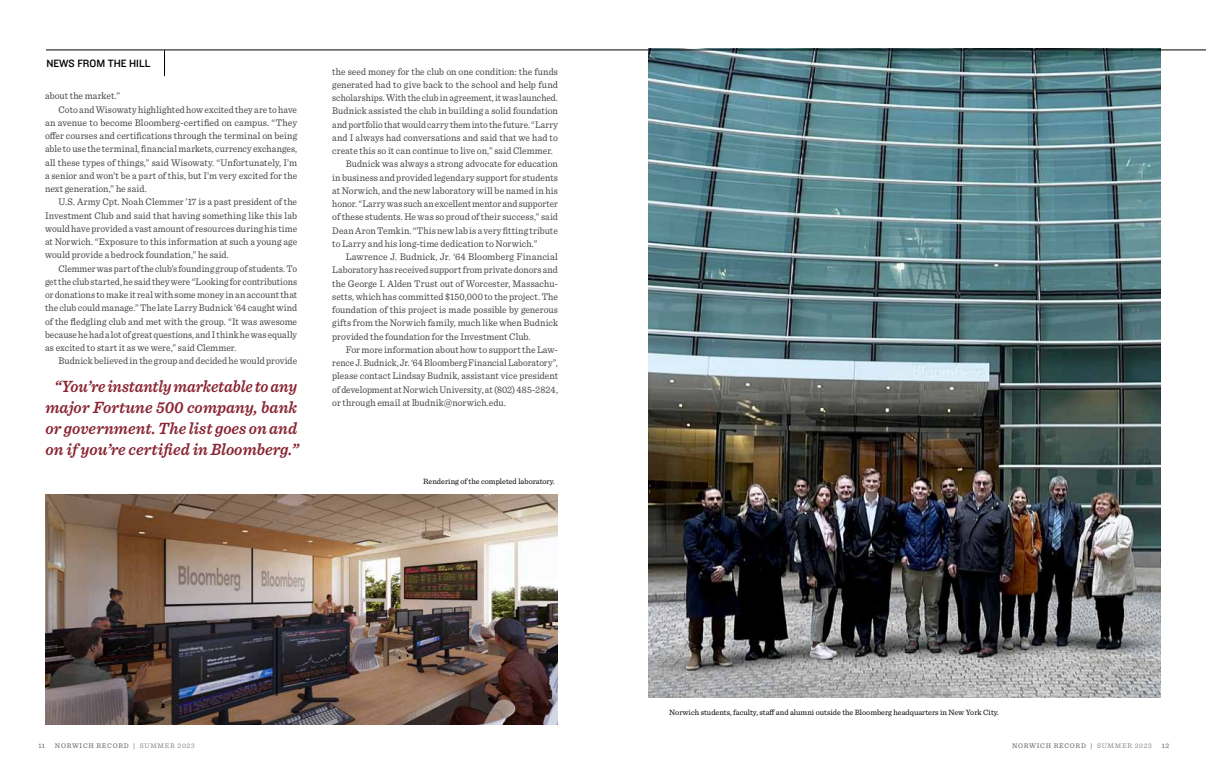
<style>
.page{position:relative;width:1206px;height:774px;background:#fff}
.page>*{position:absolute;margin:0;border:0;box-sizing:border-box;transform-origin:0 0}
.t1{font:italic 600 17px/21px "Sentinel";color:#8a2432;text-align:center;scale:.92 1}
.t2{font:11px "Knockout HTF31 Junior Middlewt";color:#000}
.t3{font:10px "Sentinel";letter-spacing:.005em;color:#414042;scale:.95 1}
.t4{font:10px "Sentinel";letter-spacing:.005em;color:#414042;scale:.94 1}
.t5{font:10px "Sentinel";letter-spacing:.005em;color:#414042;scale:.93 1}
.t6{font:10px "Sentinel";letter-spacing:.005em;color:#414042;scale:.92 1}
.t7{font:10px "Sentinel";letter-spacing:.005em;color:#414042}
.t8{font:10px "Sentinel";letter-spacing:.005em;color:#414042;scale:.96 1}
.t9{font:8px "Sentinel";color:#000}
.t10{font:7px "Sentinel";letter-spacing:.1em;color:#58595b}
.s1{color:#808285}
</style>
<div class="page">
<img style="left:45px;top:494px;width:513px;height:230px">
<img style="left:648px;top:49px;width:513px;height:648px">
<hr style="left:46px;top:50px;width:1160px;height:1px;background:#000">
<svg style="left:164px;top:50px;width:1px;height:26px"></svg>
<p class="t2" style="left:46px;top:58px;width:106px">NEWS FROM THE HILL</p>
<p class="t3" style="left:45px;top:89px;width:81px">about the market.”</p>
<p class="t4" style="left:58px;top:102px;width:255px">Coto and Wisowaty highlighted how excited they are to have</p>
<p class="t7" style="left:45px;top:115px;width:254px">an avenue to become Bloomberg-certified on campus. “They</p>
<p class="t3" style="left:45px;top:128px;width:267px">offer courses and certifications through the terminal on being</p>
<p class="t4" style="left:45px;top:142px;width:270px">able to use the terminal, financial markets, currency exchanges,</p>
<p class="t3" style="left:45px;top:155px;width:267px">all these types of things,” said Wisowaty. “Unfortunately, I’m</p>
<p class="t3" style="left:45px;top:168px;width:267px">a senior and won’t be a part of this, but I’m very excited for the</p>
<p class="t3" style="left:45px;top:181px;width:109px">next generation,” he said.</p>
<p class="t3" style="left:58px;top:195px;width:253px">U.S. Army Cpt. Noah Clemmer ’17 is a past president of the</p>
<p class="t3" style="left:45px;top:208px;width:267px">Investment Club and said that having something like this lab</p>
<p class="t4" style="left:45px;top:221px;width:270px">would have provided a vast amount of resources during his time</p>
<p class="t3" style="left:45px;top:234px;width:267px">at Norwich. “Exposure to this information at such a young age</p>
<p class="t3" style="left:45px;top:248px;width:195px">would provide a bedrock foundation,” he said.</p>
<p class="t5" style="left:58px;top:261px;width:258px">Clemmer was part of the club’s founding group of students. To</p>
<p class="t5" style="left:45px;top:274px;width:273px">get the club started, he said they were “Looking for contributions</p>
<p class="t4" style="left:45px;top:287px;width:270px">or donations to make it real with some money in an account that</p>
<p class="t4" style="left:45px;top:301px;width:270px">the club could manage.” The late Larry Budnick ’64 caught wind</p>
<p class="t3" style="left:45px;top:314px;width:267px">of the fledgling club and met with the group. “It was awesome</p>
<p class="t5" style="left:45px;top:327px;width:273px">because he had a lot of great questions, and I think he was equally</p>
<p class="t3" style="left:45px;top:340px;width:203px">as excited to start it as we were,” said Clemmer.</p>
<p class="t3" style="left:58px;top:354px;width:253px">Budnick believed in the group and decided he would provide</p>
<h1 class="t1" style="left:45px;top:375px;width:277px">“You’re instantly marketable to any major Fortune 500 company, bank or government. The list goes on and on if you’re certified in Bloomberg.”</h1>
<p class="t3" style="left:332px;top:64px;width:239px">the seed money for the club on one condition: the funds</p>
<p class="t8" style="left:332px;top:77px;width:237px">generated had to give back to the school and help fund</p>
<p class="t5" style="left:332px;top:90px;width:244px">scholarships. With the club in agreement, it was launched.</p>
<p class="t3" style="left:332px;top:103px;width:239px">Budnick assisted the club in building a solid foundation</p>
<p class="t6" style="left:332px;top:117px;width:247px">and portfolio that would carry them into the future. “Larry</p>
<p class="t3" style="left:332px;top:130px;width:239px">and I always had conversations and said that we had to</p>
<p class="t3" style="left:332px;top:143px;width:234px">create this so it can continue to live on,” said Clemmer.</p>
<p class="t3" style="left:346px;top:156px;width:225px">Budnick was always a strong advocate for education</p>
<p class="t3" style="left:332px;top:170px;width:239px">in business and provided legendary support for students</p>
<p class="t3" style="left:332px;top:183px;width:239px">at Norwich, and the new laboratory will be named in his</p>
<p class="t5" style="left:332px;top:196px;width:244px">honor. “Larry was such an excellent mentor and supporter</p>
<p class="t3" style="left:332px;top:209px;width:239px">of these students. He was so proud of their success,” said</p>
<p class="t3" style="left:332px;top:223px;width:239px">Dean Aron Temkin. “This new lab is a very fitting tribute</p>
<p class="t3" style="left:332px;top:236px;width:217px">to Larry and his long-time dedication to Norwich.”</p>
<p class="t7" style="left:346px;top:249px;width:214px">Lawrence J. Budnick, Jr. ‘64 Bloomberg Financial</p>
<p class="t4" style="left:332px;top:262px;width:242px">Laboratory has received support from private donors and</p>
<p class="t3" style="left:332px;top:276px;width:239px">the George I. Alden Trust out of Worcester, Massachu-</p>
<p class="t3" style="left:332px;top:289px;width:239px">setts, which has committed $150,000 to the project. The</p>
<p class="t3" style="left:332px;top:302px;width:239px">foundation of this project is made possible by generous</p>
<p class="t3" style="left:332px;top:315px;width:239px">gifts from the Norwich family, much like when Budnick</p>
<p class="t3" style="left:332px;top:329px;width:210px">provided the foundation for the Investment Club.</p>
<p class="t3" style="left:346px;top:342px;width:225px">For more information about how to support the Law-</p>
<p class="t6" style="left:332px;top:355px;width:247px">rence J. Budnick, Jr. ‘64 Bloomberg Financial Laboratory”,</p>
<p class="t3" style="left:332px;top:368px;width:239px">please contact Lindsay Budnik, assistant vice president</p>
<p class="t5" style="left:332px;top:382px;width:244px">of development at Norwich University, at (802) 485-2824,</p>
<p class="t3" style="left:332px;top:395px;width:184px">or through email at lbudnik@norwich.edu.</p>
<p class="t9" style="left:423px;top:476px;width:133px">Rendering of the completed laboratory.</p>
<p class="t9" style="left:669px;top:706px;width:331px">Norwich students, faculty, staff and alumni outside the Bloomberg headquarters in New York City.</p>
<p class="t10" style="left:38px;top:740px;width:8px">11</p>
<p class="t10" style="left:55px;top:740px;width:141px">NORWICH RECORD | <span class="s1">SUMMER 2023</span></p>
<p class="t10" style="left:1012px;top:740px;width:141px">NORWICH RECORD | <span class="s1">SUMMER 2023</span></p>
<p class="t10" style="left:1162px;top:740px;width:9px">12</p>
</div>
